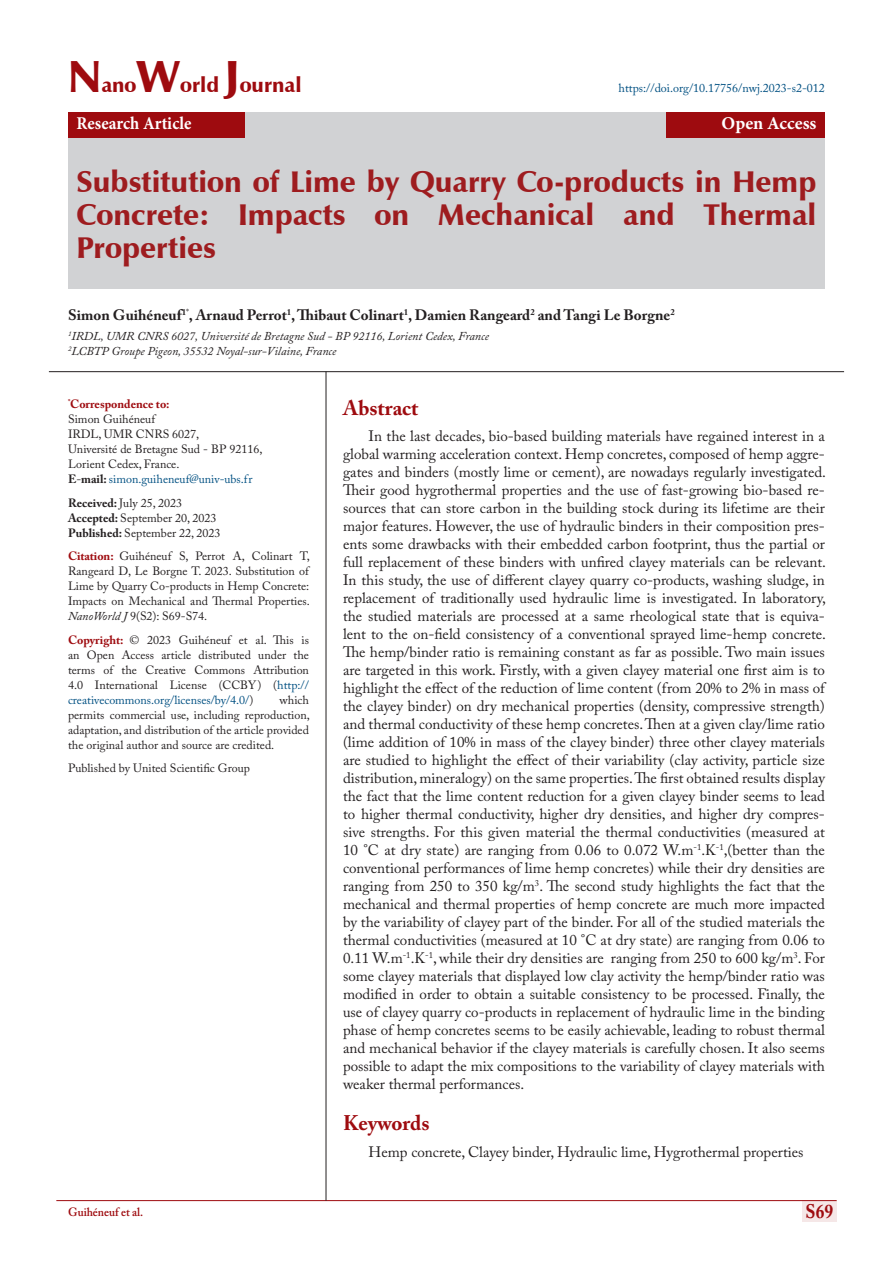
<style>
.page{position:relative;width:893px;height:1263px;background:#fff}
.page>*{position:absolute;margin:0;border:0;box-sizing:border-box;transform-origin:0 0}
.t1{font:900 30px/33px "Zapf Humanist 601 BT";color:#9e1c1f;text-align:justify}
.t2{font:900 21px "Zapf Humanist 601 BT";color:#9e0b0f}
.s8{font:700 21px "Adobe Caslon Pro";color:#9e0b0f}
.t3{font:700 19.5px "Adobe Caslon Pro";color:#9e0b0f;scale:.9 1}
.t4{font:700 18px "Minion Pro";color:#fff;scale:.93 1}
.t5{font:700 18px "Minion Pro";color:#fff}
.t6{font:15px/18px "Adobe Caslon Pro";color:#231f20;text-align:justify}
.t7{font:700 15px "Adobe Caslon Pro";color:#231f20}
.t8{font:12px/15px "Adobe Caslon Pro";color:#231f20;text-align:justify}
.t9{font:italic 12px "Adobe Caslon Pro";color:#231f20}
.t10{font:12px "Adobe Caslon Pro";color:#005082}
.t11{font:700 12px "Adobe Caslon Pro";color:#9e0b0f}
.t12{font:600 12px "Adobe Caslon Pro";color:#9e0b0f;scale:.95 1}
.s1{font-size:45px}
.s2{font-weight:700;color:#231f20}
.s3{color:#231f20}
.s4{font-weight:700}
.s5{font-weight:700;color:#9e0b0f}
.s6{font-style:italic}
.s7{color:#005082}
</style>
<div class="page">
<div style="left:802px;top:1200px;width:35px;height:21px;background:#f5e7e7"></div>
<hr style="left:56px;top:1200px;width:781px;height:1px;background:#9e0b0f">
<div style="left:68px;top:112px;width:757px;height:177px;background:#d1d2d4"></div>
<div style="left:68px;top:112px;width:177px;height:26px;background:#9e0b0f"></div>
<div style="left:666px;top:112px;width:159px;height:26px;background:#9e0b0f"></div>
<hr style="left:326px;top:371px;width:1px;height:830px;background:#231f20">
<hr style="left:49px;top:371px;width:795px;height:1px;background:#231f20">
<p class="t2" style="left:68px;top:72px;width:235px"><span class="s1">N</span>ano<span class="s1">W</span>orld <span class="s1">J</span>ournal</p>
<p class="t4" style="left:77px;top:111px;width:125px">Research Article</p>
<p class="t5" style="left:721px;top:111px;width:96px">Open Access</p>
<p class="t10" style="left:619px;top:81px;width:208px">https://doi.org/10.17756/nwj.2023-s2-012</p>
<p class="t1" style="left:77px;top:165px;width:741px">Substitution of Lime by Quarry Co-products in Hemp Concrete: Impacts on Mechanical and Thermal Properties</p>
<p class="t7" style="left:68px;top:306px;width:608px">Simon Guihéneuf<sup>1</sup><sup>*</sup>, Arnaud Perrot<sup>1</sup>, Thibaut Colinart<sup>1</sup>, Damien Rangeard<sup>2</sup> and Tangi Le Borgne<sup>2</sup></p>
<p class="t9" style="left:68px;top:328px;width:422px"><sup>1</sup>IRDL, UMR CNRS 6027, Université de Bretagne Sud - BP 92116, Lorient Cedex, France</p>
<p class="t9" style="left:68px;top:343px;width:270px"><sup>2</sup>LCBTP Groupe Pigeon, 35532 Noyal-sur-Vilaine, France</p>
<p class="t11" style="left:68px;top:397px;width:103px"><sup>*</sup>Correspondence to:</p>
<p class="t8" style="left:68px;top:411px;width:89px">Simon Guihéneuf</p>
<p class="t8" style="left:68px;top:426px;width:133px">IRDL, UMR CNRS 6027,</p>
<p class="t8" style="left:68px;top:441px;width:196px">Université de Bretagne Sud - BP 92116,</p>
<p class="t8" style="left:68px;top:456px;width:113px">Lorient Cedex, France.</p>
<p class="t10" style="left:68px;top:472px;width:186px"><span class="s2">E</span><span class="s3">-</span><span class="s2">mail:</span> simon.guiheneuf@univ-ubs.fr</p>
<p class="t8" style="left:68px;top:495px;width:154px;text-align:left"><span class="s4">Received:</span> July 25, 2023<br><span class="s4">Accepted:</span> September 20, 2023<br><span class="s4">Published:</span> September 22, 2023</p>
<p class="t8" style="left:68px;top:548px;width:243px"><span class="s5">Citation:</span> Guihéneuf S, Perrot A, Colinart T, Rangeard D, Le Borgne T. 2023. Substitution of Lime by Quarry Co-products in Hemp Concrete:<br>Impacts on Mechanical and Thermal Properties.<br><span class="s6">NanoWorld J</span> 9(S2): S69-S74.</p>
<p class="t8" style="left:68px;top:632px;width:242px"><span class="s5">Copyright:</span> © 2023 Guihéneuf et al. This is an Open Access article distributed under the terms of the Creative Commons Attribution 4.0 International License (CCBY) (<span class="s7">http:// creativecommons.org/licenses/by/4.0/</span>)</p>
<p class="t8" style="left:68px;top:692px;width:243px;text-indent:212px">which permits commercial use, including reproduction, adaptation, and distribution of the article provided the original author and source are credited.</p>
<p class="t8" style="left:68px;top:760px;width:183px">Published by United Scientific Group</p>
<p class="s8" style="left:343px;top:395px;width:77px">Abstract</p>
<p class="t6" style="left:343px;top:427px;width:484px;text-indent:26px">In the last decades, bio-based building materials have regained interest in a global warming acceleration context. Hemp concretes, composed of hemp aggre&shy;gates and binders (mostly lime or cement), are nowadays regularly investigated.<br>Their good hygrothermal properties and the use of fast-growing bio-based re&shy;sources that can store carbon in the building stock during its lifetime are their major features. However, the use of hydraulic binders in their composition pres&shy;ents some drawbacks with their embedded carbon footprint, thus the partial or full replacement of these binders with unfired clayey materials can be relevant.<br>In this study, the use of different clayey quarry co-products, washing sludge, in replacement of traditionally used hydraulic lime is investigated. In laboratory, the studied materials are processed at a same rheological state that is equiva&shy;lent to the on-field consistency of a conventional sprayed lime-hemp concrete.<br>The hemp/binder ratio is remaining constant as far as possible. Two main issues are targeted in this work. Firstly, with a given clayey material one first aim is to highlight the effect of the reduction of lime content (from 20% to 2% in mass of the clayey binder) on dry mechanical properties (density, compressive strength) and thermal conductivity of these hemp concretes. Then at a given clay/lime ratio (lime addition of 10% in mass of the clayey binder) three other clayey materials are studied to highlight the effect of their variability (clay activity, particle size distribution, mineralogy) on the same properties. The first obtained results display the fact that the lime content reduction for a given clayey binder seems to lead to higher thermal conductivity, higher dry densities, and higher dry compres&shy;sive strengths. For this given material the thermal conductivities (measured at 10 °C at dry state) are ranging from 0.06 to 0.072 W.m<sup>-1</sup>.K<sup>-1</sup>,(better than the conventional performances of lime hemp concretes) while their dry densities are ranging from 250 to 350 kg/m<sup>3</sup>. The second study highlights the fact that the mechanical and thermal properties of hemp concrete are much more impacted by the variability of clayey part of the binder. For all of the studied materials the thermal conductivities (measured at 10 °C at dry state) are ranging from 0.06 to 0.11 W.m<sup>-1</sup>.K<sup>-1</sup>, while their dry densities are ranging from 250 to 600 kg/m<sup>3</sup>. For some clayey materials that displayed low clay activity the hemp/binder ratio was modified in order to obtain a suitable consistency to be processed. Finally, the use of clayey quarry co-products in replacement of hydraulic lime in the binding phase of hemp concretes seems to be easily achievable, leading to robust thermal and mechanical behavior if the clayey materials is carefully chosen. It also seems possible to adapt the mix compositions to the variability of clayey materials with weaker thermal performances.</p>
<p class="s8" style="left:343px;top:1111px;width:88px">Keywords</p>
<p class="t6" style="left:369px;top:1143px;width:437px">Hemp concrete, Clayey binder, Hydraulic lime, Hygrothermal properties</p>
<p class="t12" style="left:68px;top:1204px;width:81px">Guihéneuf et al.</p>
<h3 class="t3" style="left:806px;top:1200px;width:32px">S69</h3>
</div>
